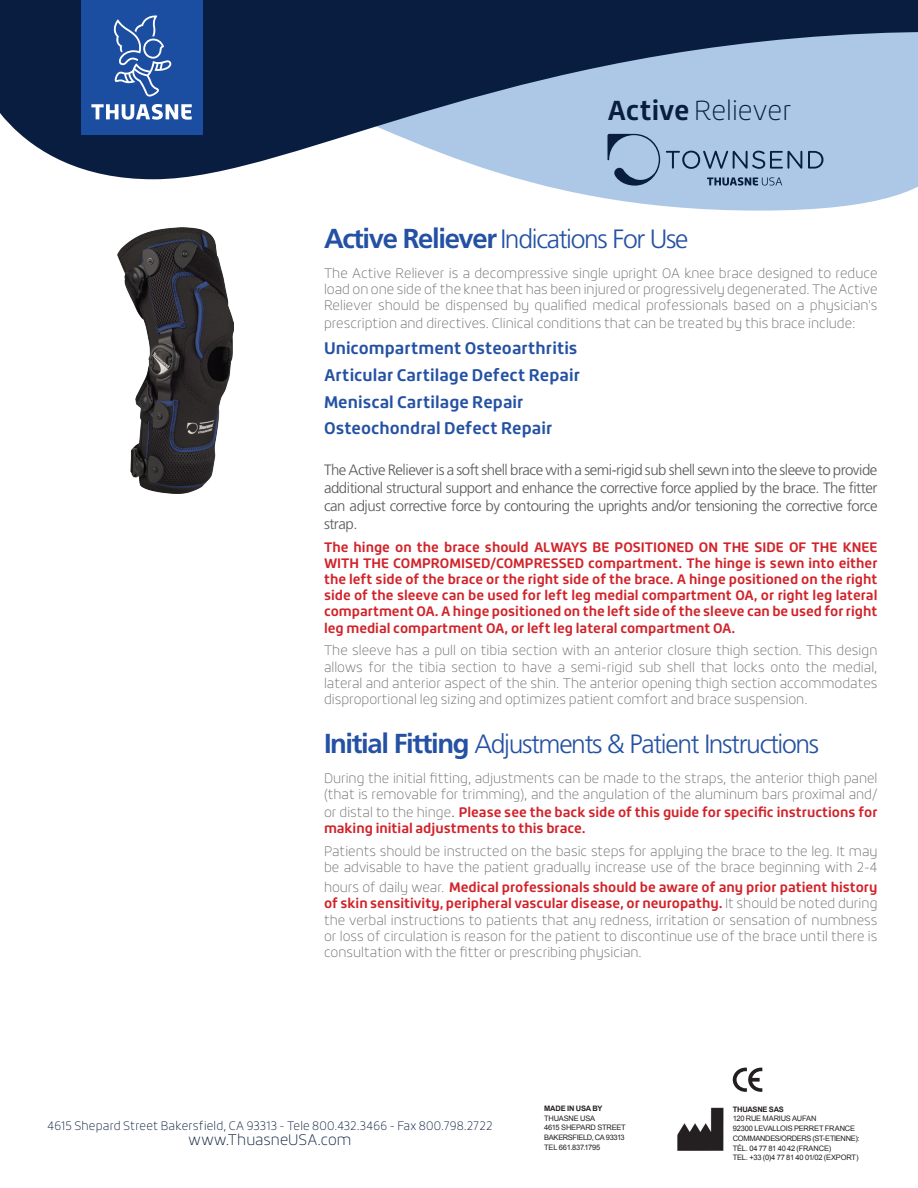
<style>
.page{position:relative;width:918px;height:1188px;background:#fff}
.page>*{position:absolute;margin:0;border:0;box-sizing:border-box;transform-origin:0 0}
.t1{font:100 27px "Roihu";color:#081d3f}
.t2{font:300 26.55px "Frutiger LT Std";letter-spacing:-.05em;color:#2451a3}
.Paragraph_Heading{font:700 16.5px "Roihu";letter-spacing:.005em;color:#2451a3}
.Paragraph{font:300 15px/18px "Frutiger LT Std";letter-spacing:-.03em;color:#57585a;text-align:justify}
.t3{font:100 15px "Roihu";color:#081d3f}
.Paragraph-2{font:100 13.5px/16.2px "Roihu";color:#6c6d70;text-align:justify}
.Paragraph-3{font:700 13.5px/16.2px "Roihu";color:#d1232a;text-align:justify}
.t4{font:100 12px "Roihu";letter-spacing:.01em;color:#081d3f}
.t5{font:7.5px/9.8px "Arial";letter-spacing:-.03em;color:#231f20}
.t6{font:700 7.5px "Arial";letter-spacing:-.03em;color:#231f20}
.s1{font-weight:700}
.s2{font-weight:700;font-size:27.45px}
.s3{font-weight:100;color:#6c6d70}
.s4{font-family:"Frutiger LT Std";font-weight:300;font-size:15px;color:#57585a}
.s5{font-weight:700;color:#d1232a}
</style>
<div class="page">
<svg style="left:143px;top:179px;width:775px;height:32px"></svg>
<svg style="left:0;top:0;width:918px;height:179px;background:#586d8c"></svg>
<svg style="left:733px;top:1068px;width:29px;height:24px"></svg>
<img style="left:677px;top:1107px;width:47px;height:44px">
<div style="left:81px;top:0;width:121px;height:135px;background:#1b4ea1"></div>
<svg style="left:91px;top:104px;width:101px;height:16px"></svg>
<svg style="left:113px;top:15px;width:59px;height:82px"></svg>
<svg style="left:707px;top:177px;width:75px;height:9px"></svg>
<svg style="left:607px;top:134px;width:53px;height:52px;background:#8aa4c4"></svg>
<svg style="left:666px;top:151px;width:136px;height:18px;background:#819aba"></svg>
<svg style="left:808px;top:151px;width:16px;height:18px"></svg>
<img style="left:117px;top:227px;width:117px;height:267px">
<h1 class="t1" style="left:608px;top:95px;width:186px"><span class="s1">Active</span> Reliever</h1>
<p class="t2" style="left:324px;top:224px;width:366px"><span class="s2">Active Reliever</span> Indications For Use</p>
<p class="Paragraph-2" style="left:324px;top:265px;width:555px">The Active Reliever is a decompressive single upright OA knee brace designed to reduce load on one side of the knee that has been injured or progressively degenerated. The Active Reliever should be dispensed by qualified medical professionals based on a physician's</p>
<p class="Paragraph-2" style="left:324px;top:315px;width:533px">prescription and directives. Clinical conditions that can be treated by this brace include:</p>
<p class="Paragraph_Heading" style="left:324px;top:339px;width:255px">Unicompartment Osteoarthritis</p>
<p class="Paragraph_Heading" style="left:324px;top:366px;width:258px">Articular Cartilage Defect Repair</p>
<p class="Paragraph_Heading" style="left:324px;top:392px;width:201px">Meniscal Cartilage Repair</p>
<p class="Paragraph_Heading" style="left:324px;top:419px;width:230px">Osteochondral Defect Repair</p>
<p class="Paragraph" style="left:324px;top:461px;width:555px">The Active Reliever is a soft shell brace with a semi-rigid sub shell sewn into the sleeve to provide additional structural support and enhance the corrective force applied by the brace. The fitter can adjust corrective force by contouring the uprights and/or tensioning the corrective force strap.</p>
<p class="Paragraph-3" style="left:324px;top:539px;width:555px">The hinge on the brace should ALWAYS BE POSITIONED ON THE SIDE OF THE KNEE WITH THE COMPROMISED/COMPRESSED compartment. The hinge is sewn into either the left side of the brace or the right side of the brace. A hinge positioned on the right side of the sleeve can be used for left leg medial compartment OA, or right leg lateral compartment OA. A hinge positioned on the left side of the sleeve can be used for right leg medial compartment OA, or left leg lateral compartment OA.</p>
<p class="Paragraph-2" style="left:324px;top:643px;width:555px">The sleeve has a pull on tibia section with an anterior closure thigh section. This design allows for the tibia section to have a semi-rigid sub shell that locks onto the medial, lateral and anterior aspect of the shin. The anterior opening thigh section accommodates disproportional leg sizing and optimizes patient comfort and brace suspension.</p>
<p class="t2" style="left:324px;top:729px;width:497px"><span class="s2">Initial Fitting</span> Adjustments &amp; Patient Instructions</p>
<p class="Paragraph-2" style="left:324px;top:770px;width:555px">During the initial fitting, adjustments can be made to the straps, the anterior thigh panel (that is removable for trimming), and the angulation of the aluminum bars proximal and/</p>
<p class="Paragraph-3" style="left:324px;top:804px;width:555px"><span class="s3">or distal to the hinge</span><span class="s4">.</span> Please see the back side of this guide for specific instructions for making initial adjustments to this brace.</p>
<p class="Paragraph-2" style="left:324px;top:843px;width:555px">Patients should be instructed on the basic steps for applying the brace to the leg. It may be advisable to have the patient gradually increase use of the brace beginning with 2-4</p>
<p class="Paragraph-2" style="left:324px;top:879px;width:555px">hours of daily wear. <span class="s5">Medical professionals should be aware of any prior patient history of skin sensitivity, peripheral vascular disease, or neuropathy.</span> It should be noted during the verbal instructions to patients that any redness, irritation or sensation of numbness or loss of circulation is reason for the patient to discontinue use of the brace until there is consultation with the fitter or prescribing physician.</p>
<p class="t4" style="left:47px;top:1118px;width:447px">4615 Shepard Street Bakersfield, CA 93313 - Tele 800.432.3466 - Fax 800.798.2722</p>
<p class="t3" style="left:189px;top:1131px;width:164px">www.ThuasneUSA.com</p>
<p class="t6" style="left:544px;top:1103px;width:60px">MADE IN USA BY</p>
<p class="t5" style="left:544px;top:1113px;width:83px">THUASNE USA<br>4615 SHEPARD STREET<br>BAKERSFIELD, CA 93313<br>TEL 661.837.1795</p>
<p class="t6" style="left:733px;top:1104px;width:53px">THUASNE SAS</p>
<p class="t5" style="left:733px;top:1114px;width:128px">120 RUE MARIUS AUFAN<br>92300 LEVALLOIS PERRET FRANCE<br>COMMANDES/ORDERS (ST-ETIENNE):<br>TÉL. 04 77 81 40 42 (FRANCE)<br>TEL. +33 (0)4 77 81 40 01/02 (EXPORT)</p>
</div>
